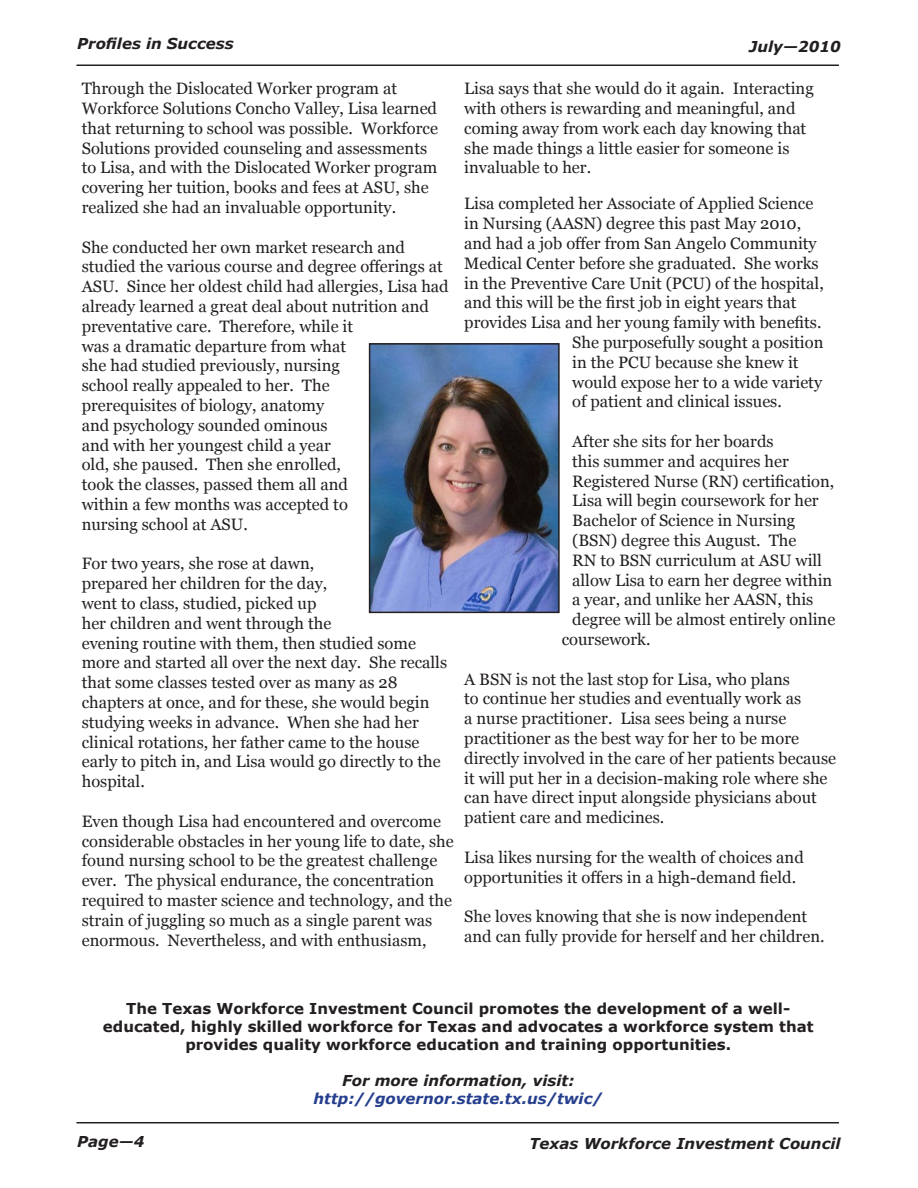
<style>
.page{position:relative;width:918px;height:1188px;background:#fff}
.page>*{position:absolute;margin:0;border:0;box-sizing:border-box;transform-origin:0 0}
.Folio{font:16.5px/19.8px "Georgia";color:#231f20}
.Profiles_basic_text{font:700 15px/18px "Verdana";color:#231f20;text-align:center}
.Profiles_basic_text-2{font:italic 700 15px "Verdana";color:#231f20}
.Profiles_basic_text-3{font:italic 700 15px "Verdana";color:#253f8e}
</style>
<div class="page">
<hr style="left:76px;top:64px;width:763px;height:2px;background:#231f20">
<hr style="left:76px;top:1122px;width:763px;height:1px;background:#231f20">
<img style="left:372px;top:346px;width:185px;height:264px">
<div style="left:369px;top:343px;width:191px;height:270px;border:2px solid #231f20"></div>
<p class="Profiles_basic_text-2" style="left:77px;top:34px;width:158px">Profiles in Success</p>
<p class="Profiles_basic_text-2" style="left:749px;top:37px;width:93px">July—2010</p>
<p class="Folio" style="left:82px;top:79px;width:358px">Through the Dislocated Worker program at Workforce Solutions Concho Valley, Lisa learned that returning to school was possible. Workforce Solutions provided counseling and assessments to Lisa, and with the Dislocated Worker program covering her tuition, books and fees at ASU, she realized she had an invaluable opportunity.</p>
<p class="Folio" style="left:82px;top:237px;width:368px">She conducted her own market research and studied the various course and degree offerings at ASU. Since her oldest child had allergies, Lisa had already learned a great deal about nutrition and preventative care. Therefore, while it<br>was a dramatic departure from what<br>she had studied previously, nursing<br>school really appealed to her. The<br>prerequisites of biology, anatomy<br>and psychology sounded ominous<br>and with her youngest child a year<br>old, she paused. Then she enrolled,<br>took the classes, passed them all and<br>within a few months was accepted to<br>nursing school at ASU.</p>
<p class="Folio" style="left:82px;top:554px;width:367px">For two years, she rose at dawn,<br>prepared her children for the day,<br>went to class, studied, picked up<br>her children and went through the<br>evening routine with them, then studied some more and started all over the next day. She recalls that some classes tested over as many as 28 chapters at once, and for these, she would begin studying weeks in advance. When she had her clinical rotations, her father came to the house early to pitch in, and Lisa would go directly to the hospital.</p>
<p class="Folio" style="left:82px;top:811px;width:373px">Even though Lisa had encountered and overcome considerable obstacles in her young life to date, she found nursing school to be the greatest challenge ever. The physical endurance, the concentration required to master science and technology, and the strain of juggling so much as a single parent was enormous. Nevertheless, and with enthusiasm,</p>
<p class="Folio" style="left:464px;top:79px;width:351px">Lisa says that she would do it again. Interacting with others is rewarding and meaningful, and coming away from work each day knowing that she made things a little easier for someone is invaluable to her.</p>
<p class="Folio" style="left:464px;top:194px;width:351px">Lisa completed her Associate of Applied Science</p>
<p class="Folio" style="left:464px;top:214px;width:338px">in Nursing (AASN) degree this past May 2010,</p>
<p class="Folio" style="left:464px;top:233px;width:354px">and had a job offer from San Angelo Community</p>
<p class="Folio" style="left:464px;top:253px;width:356px">Medical Center before she graduated. She works</p>
<p class="Folio" style="left:464px;top:273px;width:361px">in the Preventive Care Unit (PCU) of the hospital,</p>
<p class="Folio" style="left:464px;top:293px;width:334px">and this will be the first job in eight years that</p>
<p class="Folio" style="left:464px;top:313px;width:359px">provides Lisa and her young family with benefits.</p>
<p class="Folio" style="left:572px;top:332px;width:253px">She purposefully sought a position</p>
<p class="Folio" style="left:572px;top:352px;width:228px">in the PCU because she knew it</p>
<p class="Folio" style="left:572px;top:372px;width:251px">would expose her to a wide variety</p>
<p class="Folio" style="left:572px;top:392px;width:211px">of patient and clinical issues.</p>
<p class="Folio" style="left:572px;top:431px;width:203px">After she sits for her boards</p>
<p class="Folio" style="left:572px;top:451px;width:218px">this summer and acquires her</p>
<p class="Folio" style="left:572px;top:471px;width:264px">Registered Nurse (RN) certification,</p>
<p class="Folio" style="left:572px;top:491px;width:248px">Lisa will begin coursework for her</p>
<p class="Folio" style="left:572px;top:511px;width:225px">Bachelor of Science in Nursing</p>
<p class="Folio" style="left:572px;top:530px;width:226px">(BSN) degree this August. The</p>
<p class="Folio" style="left:572px;top:550px;width:251px">RN to BSN curriculum at ASU will</p>
<p class="Folio" style="left:572px;top:570px;width:262px">allow Lisa to earn her degree within</p>
<p class="Folio" style="left:572px;top:590px;width:243px">a year, and unlike her AASN, this</p>
<p class="Folio" style="left:572px;top:610px;width:265px">degree will be almost entirely online</p>
<p class="Folio" style="left:562px;top:629px;width:90px">coursework.</p>
<p class="Folio" style="left:464px;top:669px;width:373px">A BSN is not the last stop for Lisa, who plans<br>to continue her studies and eventually work as<br>a nurse practitioner. Lisa sees being a nurse practitioner as the best way for her to be more directly involved in the care of her patients because it will put her in a decision-making role where she can have direct input alongside physicians about patient care and medicines.</p>
<p class="Folio" style="left:464px;top:847px;width:341px">Lisa likes nursing for the wealth of choices and opportunities it offers in a high-demand field.</p>
<p class="Folio" style="left:464px;top:907px;width:362px">She loves knowing that she is now independent and can fully provide for herself and her children.</p>
<p class="Profiles_basic_text" style="left:103px;top:999px;width:712px">The Texas Workforce Investment Council promotes the development of a well&shy;educated, highly skilled workforce for Texas and advocates a workforce system that provides quality workforce education and training opportunities.</p>
<p class="Profiles_basic_text-2" style="left:342px;top:1071px;width:234px">For more information, visit:</p>
<p class="Profiles_basic_text-3" style="left:314px;top:1089px;width:291px">http://governor.state.tx.us/twic/</p>
<p class="Profiles_basic_text-2" style="left:77px;top:1132px;width:69px">Page—4</p>
<p class="Profiles_basic_text-2" style="left:529px;top:1134px;width:313px">Texas Workforce Investment Council</p>
</div>
